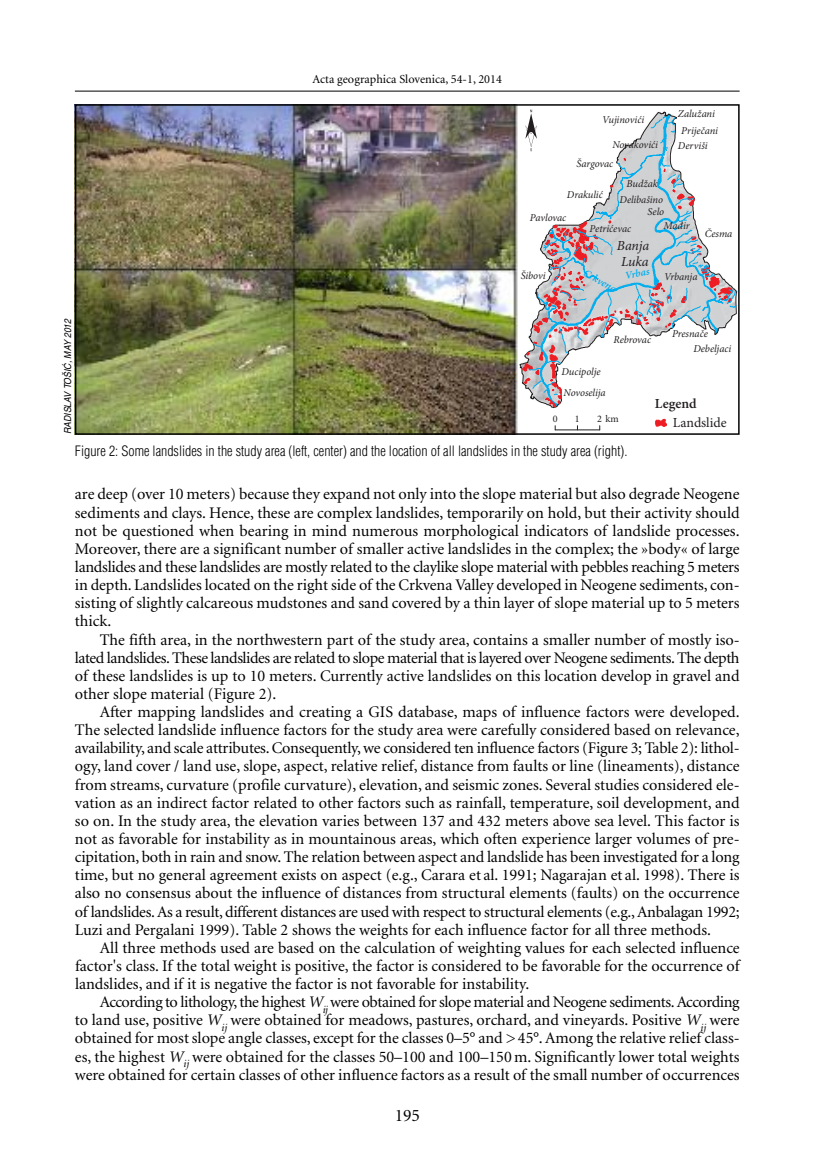
<style>
.page{position:relative;width:819px;height:1166px;background:#fff}
.page>*{position:absolute;margin:0;border:0;box-sizing:border-box;transform-origin:0 0}
.t1{font:17.5px "SS Minion";color:#000}
.t2{font:16.1px/18.2px "SS Minion";color:#000;text-align:justify}
.t3{font:300 condensed 14px "SS Helvetica";color:#000}
.t4{font:italic 13.83px/15.9px "Minion Pro";letter-spacing:-.005em;color:#231f20;text-align:center}
.t5{font:13.83px "Minion Pro";color:#231f20}
.t6{font:600 13.83px "Minion Pro";color:#231f20}
.t7{font:12.25px "SS Minion";color:#000}
.t8{font:italic 10.5px/12.2px "Minion Pro";letter-spacing:-.005em;color:#231f20}
.t9{font:italic 600 10.5px "Minion Pro";color:#00aeef}
.t10{font:10.15px "Minion Pro";color:#231f20}
.t11{font:italic 9.62px "SS Helvetica";color:#000;scale:.9 1}
.s1{font-style:italic}
</style>
<div class="page">
<hr style="left:75px;top:91px;width:665px;height:1px;background:#000">
<img style="left:77px;top:106px;width:441px;height:327px">
<hr style="left:555px;top:429px;width:45px;height:1px;background:#231f20">
<svg style="left:522px;top:110px;width:215px;height:297px"></svg>
<svg style="left:655px;top:419px;width:12px;height:8px"></svg>
<p class="t11" style="left:64px;top:434px;width:130px;rotate:-90deg">RADISLAV TO[I], MAY 2012</p>
<p class="t7" style="left:313px;top:74px;width:191px">Acta geographica Slovenica, 54-1, 2014</p>
<p class="t8" style="left:602px;top:114px;width:44px">Vujinovići</p>
<p class="t8" style="left:577px;top:136px;width:83px;line-height:18.9px;text-indent:36px">Novakovići<br>Šargovac</p>
<p class="t8" style="left:627px;top:178px;width:33px">Budžak</p>
<p class="t8" style="left:678px;top:109px;width:39px">Zalužani</p>
<p class="t8" style="left:678px;top:141px;width:31px">Derviši</p>
<p class="t8" style="left:681px;top:125px;width:38px">Priječani</p>
<p class="t8" style="left:567px;top:189px;width:37px">Drakulić</p>
<p class="t8" style="left:619px;top:194px;width:46px;text-align:right">Delibašino<br>Selo</p>
<p class="t8" style="left:530px;top:212px;width:38px">Pavlovac</p>
<p class="t8" style="left:664px;top:221px;width:27px">Mađir</p>
<p class="t8" style="left:590px;top:223px;width:43px">Petrićevac</p>
<p class="t8" style="left:521px;top:269px;width:27px">Šibovi</p>
<p class="t4" style="left:617px;top:239px;width:34px">Banja<br>Luka</p>
<p class="t9" style="left:588px;top:267px;width:37px;rotate:29deg">Crkvena</p>
<p class="t9" style="left:624px;top:269px;width:26px;rotate:-10deg">Vrbas</p>
<p class="t8" style="left:664px;top:272px;width:35px">Vrbanja</p>
<p class="t8" style="left:705px;top:227px;width:29px">Česma</p>
<p class="t8" style="left:614px;top:334px;width:39px">Rebrovac</p>
<p class="t8" style="left:672px;top:328px;width:37px">Presnače</p>
<p class="t8" style="left:693px;top:344px;width:39px">Debeljaci</p>
<p class="t8" style="left:562px;top:362px;width:46px;line-height:21px">Ducipolje<br>Novoselija</p>
<p class="t10" style="left:553px;top:412px;width:6px">0</p>
<p class="t10" style="left:575px;top:412px;width:6px">1</p>
<p class="t10" style="left:597px;top:412px;width:23px">2 km</p>
<p class="t6" style="left:655px;top:399px;width:43px">Legend</p>
<p class="t5" style="left:673px;top:414px;width:55px">Landslide</p>
<p class="t3" style="left:75px;top:442px;width:554px">Figure 2: Some landslides in the study area (left, center) and the location of all landslides in the study area (right).</p>
<p class="t2" style="left:75px;top:486px;width:666px">are deep (over 10 meters) because they expand not only into the slope material but also degrade Neogene sediments and clays. Hence, these are complex landslides, temporarily on hold, but their activity should not be questioned when bearing in mind numerous morphological indicators of landslide processes.<br>Moreover, there are a significant number of smaller active landslides in the complex; the »body« of large landslides and these landslides are mostly related to the claylike slope material with pebbles reaching 5 meters in depth. Landslides located on the right side of the Crkvena Valley developed in Neogene sediments, con&shy;sisting of slightly calcareous mudstones and sand covered by a thin layer of slope material up to 5 meters thick.</p>
<p class="t2" style="left:75px;top:631px;width:666px;text-indent:25px">The fifth area, in the northwestern part of the study area, contains a smaller number of mostly iso&shy;lated landslides.These landslides are related to slope material that is layered over Neogene sediments.The depth of these landslides is up to 10 meters. Currently active landslides on this location develop in gravel and other slope material (Figure 2).</p>
<p class="t2" style="left:75px;top:704px;width:666px;text-indent:25px">After mapping landslides and creating a GIS database, maps of influence factors were developed.<br>The selected landslide influence factors for the study area were carefully considered based on relevance, availability, and scale attributes.Consequently,we considered ten influence factors (Figure 3; Table 2): lithol&shy;ogy, land cover / land use, slope, aspect, relative relief, distance from faults or line (lineaments), distance from streams, curvature (profile curvature), elevation, and seismic zones. Several studies considered ele&shy;vation as an indirect factor related to other factors such as rainfall, temperature, soil development, and so on. In the study area, the elevation varies between 137 and 432 meters above sea level. This factor is not as favorable for instability as in mountainous areas, which often experience larger volumes of pre&shy;cipitation, both in rain and snow.The relation between aspect and landslide has been investigated for a long time, but no general agreement exists on aspect (e.g., Carara et al. 1991; Nagarajan et al. 1998). There is also no consensus about the influence of distances from structural elements (faults) on the occurrence of landslides.As a result, different distances are used with respect to structural elements (e.g.,Anbalagan 1992; Luzi and Pergalani 1999). Table 2 shows the weights for each influence factor for all three methods.</p>
<p class="t2" style="left:75px;top:940px;width:666px;text-indent:25px">All three methods used are based on the calculation of weighting values for each selected influence factor's class. If the total weight is positive, the factor is considered to be favorable for the occurrence of landslides, and if it is negative the factor is not favorable for instability.</p>
<p class="t2" style="left:75px;top:994px;width:666px;text-indent:25px">According to lithology,the highest <span class="s1">W</span><sub>ij</sub> were obtained for slope material and Neogene sediments.According to land use, positive <span class="s1">W</span><sub>ij</sub> were obtained for meadows, pastures, orchard, and vineyards. Positive <span class="s1">W</span><sub>ij</sub> were obtained for most slope angle classes, except for the classes 0–5° and &gt;45°.Among the relative relief class&shy;es, the highest <span class="s1">W</span><sub>ij</sub> were obtained for the classes 50–100 and 100–150 m. Significantly lower total weights were obtained for certain classes of other influence factors as a result of the small number of occurrences</p>
<p class="t1" style="left:395px;top:1109px;width:27px">195</p>
</div>
